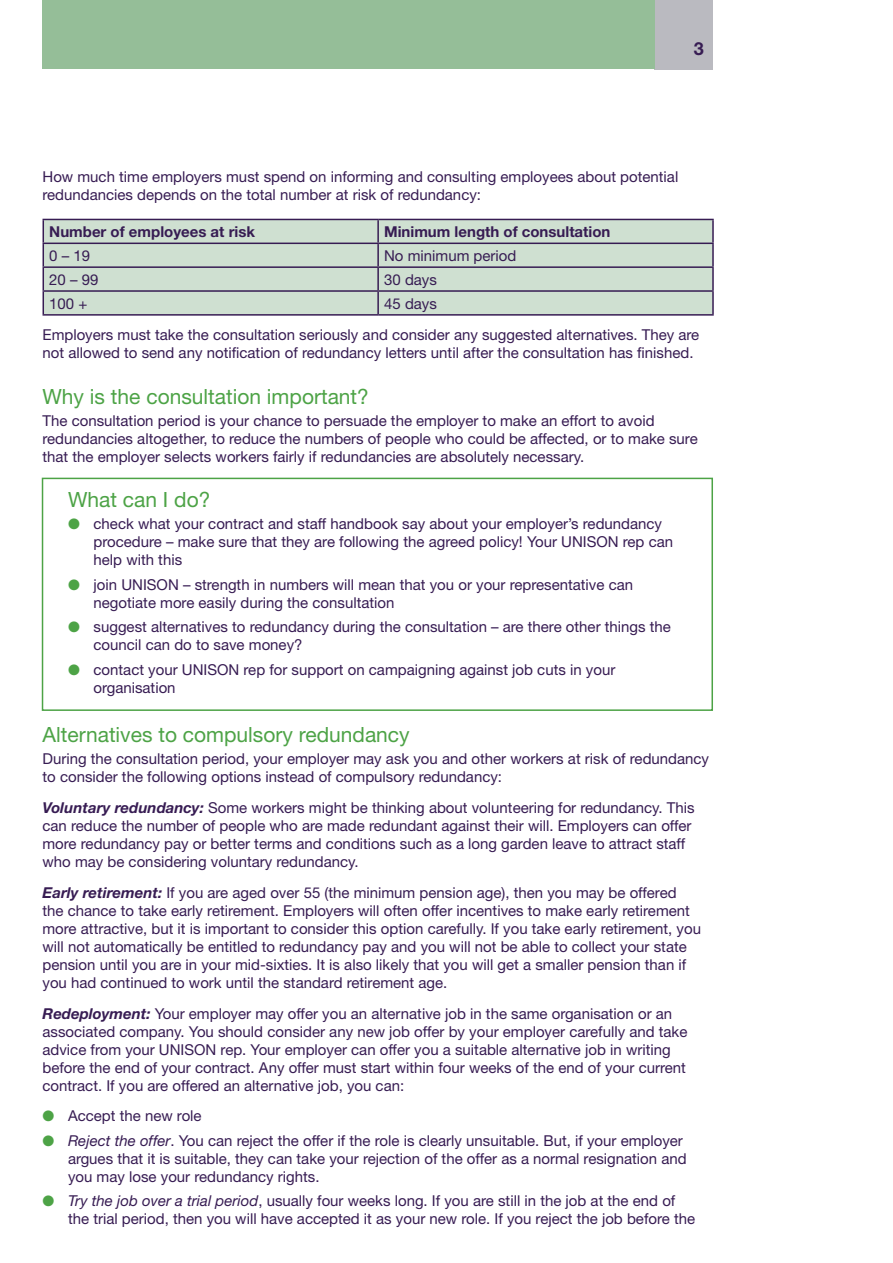
<style>
.page{position:relative;width:893px;height:1263px;background:#fff}
.page>*{position:absolute;margin:0;border:0;box-sizing:border-box;transform-origin:0 0}
.t1{font:21px "Helvetica Neue";color:#4da346}
.t2{font:700 18px "Helvetica Neue";color:#371c53}
.t3{font:15px/18px "Helvetica Neue";color:#371c53}
.t4{font:700 15px "Helvetica Neue";color:#371c53}
.s1{color:#4da346}
.s2{font-weight:700;font-style:italic}
.s3{font-style:italic}
</style>
<div class="page">
<div style="left:654px;top:0;width:58px;height:69px;background:#babac0"></div>
<div style="left:43px;top:0;width:612px;height:69px;background:#95be98"></div>
<div style="left:44px;top:220px;width:668px;height:94px;background:#cfe0d1"></div>
<hr style="left:43px;top:219px;width:335px;height:1px;background:#371c53">
<hr style="left:378px;top:219px;width:336px;height:1px;background:#371c53">
<hr style="left:377px;top:220px;width:2px;height:23px;background:#371c53">
<hr style="left:712px;top:220px;width:2px;height:23px;background:#371c53">
<hr style="left:43px;top:243px;width:335px;height:1px;background:#371c53">
<hr style="left:378px;top:243px;width:336px;height:1px;background:#371c53">
<hr style="left:377px;top:244px;width:2px;height:22px;background:#371c53">
<hr style="left:712px;top:244px;width:2px;height:22px;background:#371c53">
<hr style="left:43px;top:266px;width:335px;height:2px;background:#371c53">
<hr style="left:378px;top:266px;width:336px;height:2px;background:#371c53">
<hr style="left:377px;top:268px;width:2px;height:22px;background:#371c53">
<hr style="left:712px;top:268px;width:2px;height:22px;background:#371c53">
<hr style="left:43px;top:290px;width:335px;height:2px;background:#371c53">
<svg style="left:43px;top:220px;width:1px;height:94px"></svg>
<hr style="left:378px;top:290px;width:336px;height:2px;background:#371c53">
<hr style="left:377px;top:292px;width:2px;height:22px;background:#371c53">
<hr style="left:712px;top:292px;width:2px;height:22px;background:#371c53">
<hr style="left:43px;top:314px;width:335px;height:2px;background:#371c53">
<hr style="left:378px;top:314px;width:336px;height:2px;background:#371c53">
<div style="left:42px;top:478px;width:671px;height:233px;border:2px solid #4da346"></div>
<p class="t2" style="left:694px;top:38px;width:12px">3</p>
<p class="t3" style="left:43px;top:167px;width:637px">How much time employers must spend on informing and consulting employees about potential redundancies depends on the total number at risk of redundancy:</p>
<p class="t4" style="left:49px;top:223px;width:207px">Number of employees at risk</p>
<p class="t4" style="left:384px;top:223px;width:228px">Minimum length of consultation</p>
<p class="t3" style="left:49px;top:247px;width:42px">0 – 19</p>
<p class="t3" style="left:384px;top:247px;width:134px">No minimum period</p>
<p class="t3" style="left:49px;top:270px;width:51px">20 – 99</p>
<p class="t3" style="left:384px;top:270px;width:54px">30 days</p>
<p class="t3" style="left:49px;top:294px;width:40px">100 +</p>
<p class="t3" style="left:43px;top:288px;width:658px;line-height:31.5px;text-indent:342px">45 days<br>Employers must take the consultation seriously and consider any suggested alternatives. They are</p>
<p class="t3" style="left:43px;top:344px;width:652px">not allowed to send any notification of redundancy letters until after the consultation has finished.</p>
<h1 class="t1" style="left:43px;top:384px;width:328px">Why is the consultation important?</h1>
<p class="t3" style="left:43px;top:411px;width:657px">The consultation period is your chance to persuade the employer to make an effort to avoid redundancies altogether, to reduce the numbers of people who could be affected, or to make sure that the employer selects workers fairly if redundancies are absolutely necessary.</p>
<h1 class="t1" style="left:68px;top:487px;width:144px">What can I do?</h1>
<p class="t3" style="left:94px;top:515px;width:581px;text-indent:-26px"><span class="s1">●</span> check what your contract and staff handbook say about your employer’s redundancy procedure – make sure that they are following the agreed policy! Your UNISON rep can help with this</p>
<p class="t3" style="left:94px;top:575px;width:541px;text-indent:-26px"><span class="s1">●</span> join UNISON – strength in numbers will mean that you or your representative can negotiate more easily during the consultation</p>
<p class="t3" style="left:94px;top:618px;width:579px;text-indent:-26px"><span class="s1">●</span> suggest alternatives to redundancy during the consultation – are there other things the council can do to save money?</p>
<p class="t3" style="left:94px;top:660px;width:523px;text-indent:-26px"><span class="s1">●</span> contact your UNISON rep for support on campaigning against job cuts in your organisation</p>
<h1 class="t1" style="left:43px;top:722px;width:369px">Alternatives to compulsory redundancy</h1>
<p class="t3" style="left:43px;top:750px;width:668px">During the consultation period, your employer may ask you and other workers at risk of redundancy to consider the following options instead of compulsory redundancy:</p>
<p class="t3" style="left:43px;top:798px;width:654px"><span class="s2">Voluntary redundancy:</span> Some workers might be thinking about volunteering for redundancy. This can reduce the number of people who are made redundant against their will. Employers can offer more redundancy pay or better terms and conditions such as a long garden leave to attract staff who may be considering voluntary redundancy.</p>
<p class="t3" style="left:43px;top:883px;width:660px"><span class="s2">Early retirement:</span> If you are aged over 55 (the minimum pension age), then you may be offered the chance to take early retirement. Employers will often offer incentives to make early retirement more attractive, but it is important to consider this option carefully. If you take early retirement, you will not automatically be entitled to redundancy pay and you will not be able to collect your state pension until you are in your mid-sixties. It is also likely that you will get a smaller pension than if you had continued to work until the standard retirement age.</p>
<p class="t3" style="left:43px;top:1004px;width:646px"><span class="s2">Redeployment:</span> Your employer may offer you an alternative job in the same organisation or an associated company. You should consider any new job offer by your employer carefully and take advice from your UNISON rep. Your employer can offer you a suitable alternative job in writing before the end of your contract. Any offer must start within four weeks of the end of your current contract. If you are offered an alternative job, you can:</p>
<p class="t3" style="left:43px;top:1107px;width:161px"><span class="s1">●</span> Accept the new role</p>
<p class="t3" style="left:68px;top:1131px;width:620px;text-indent:-26px"><span class="s1">●</span> <span class="s3">Reject the offer</span>. You can reject the offer if the role is clearly unsuitable. But, if your employer argues that it is suitable, they can take your rejection of the offer as a normal resignation and you may lose your redundancy rights.</p>
<p class="t3" style="left:68px;top:1191px;width:629px;text-indent:-26px"><span class="s1">●</span> <span class="s3">Try the job over a trial period</span>, usually four weeks long. If you are still in the job at the end of the trial period, then you will have accepted it as your new role. If you reject the job before the</p>
</div>
